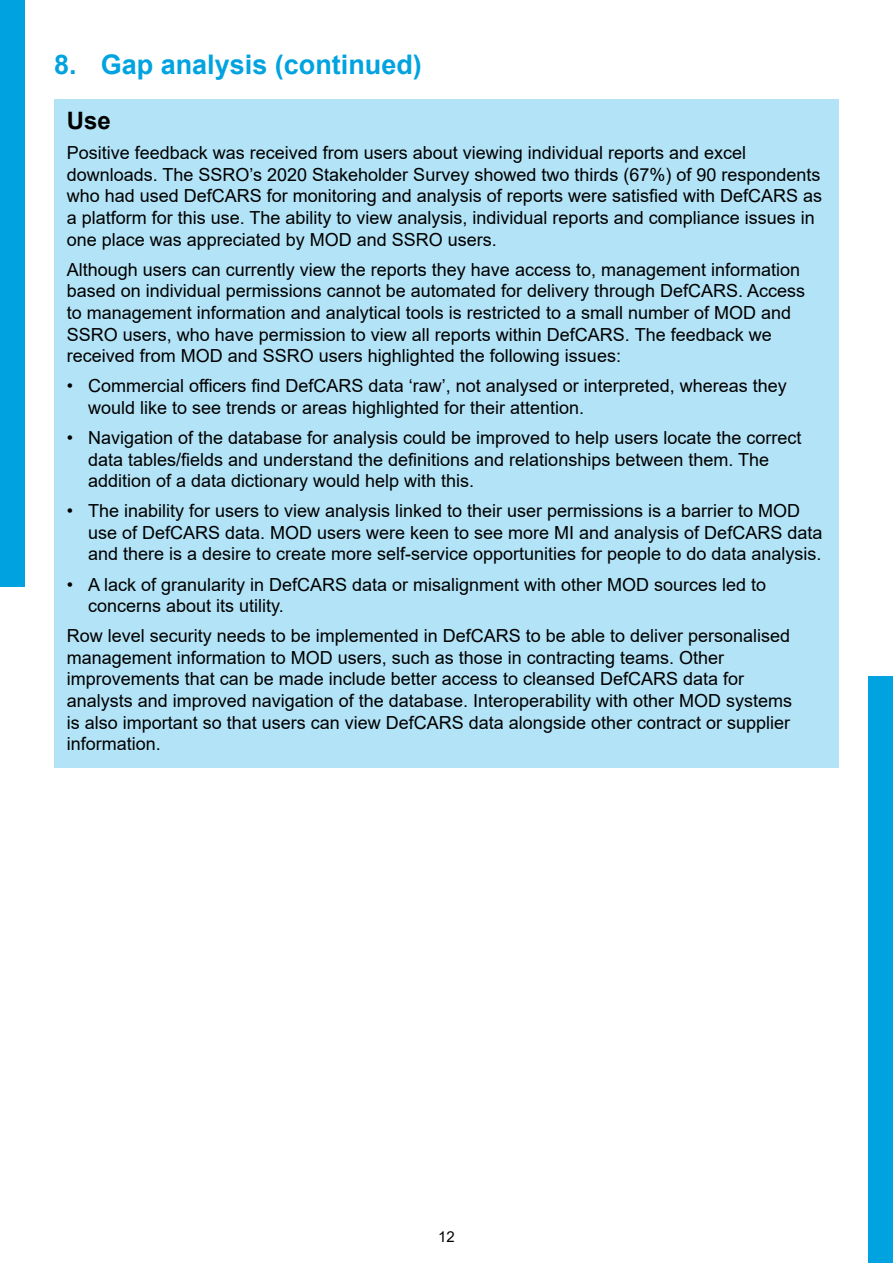
<style>
.page{position:relative;width:893px;height:1263px;background:#fff}
.page>*{position:absolute;margin:0;border:0;box-sizing:border-box;transform-origin:0 0}
.Heading_2{font:700 27px "Arial";color:#00a3e0}
.Body_no_number{font:700 24px "Arial";color:#000}
.Body_no_number-2{font:18px/21.6px "Arial";color:#000}
.t1{font:18px/21.6px "Arial MT2";color:#000}
.t2{font:15px "Arial";color:#000}
.s1{font-family:"Arial MT2"}
.s2{font-family:"Arial"}
</style>
<div class="page">
<div style="left:0;top:0;width:24px;height:587px;background:#00a3e0"></div>
<div style="left:869px;top:676px;width:24px;height:587px;background:#00a3e0"></div>
<div style="left:54px;top:99px;width:785px;height:668px;background:#b3e3f6"></div>
<p class="Heading_2" style="left:54px;top:45px;width:369px">8. Gap analysis (continued)</p>
<p class="Body_no_number" style="left:67px;top:104px;width:46px">Use</p>
<p class="Body_no_number-2" style="left:67px;top:142px;width:757px">Positive feedback was received from users about viewing individual reports and excel downloads. The SSRO’s 2020 Stakeholder Survey showed two thirds (67%) of 90 respondents <span class="s1">who had used DefCARS for monitoring and analysis of reports were satisfied with DefCARS as </span>a platform for this use. The ability to view analysis, individual reports and compliance issues in one place was appreciated by MOD and SSRO users.</p>
<p class="Body_no_number-2" style="left:67px;top:258px;width:740px">Although users can currently view the reports they have access to, management information based on individual permissions cannot be automated for delivery through DefCARS. Access to management information and analytical tools is restricted to a small number of MOD and SSRO users, who have permission to view all reports within DefCARS. The feedback we received from MOD and SSRO users highlighted the following issues:</p>
<p class="t1" style="left:88px;top:375px;width:700px;text-indent:-21px"><span class="s2">•</span> Commercial officers find DefCARS data ‘raw’, not analysed or interpreted, whereas they <span class="s2">would like to see trends or areas highlighted for their attention.</span></p>
<p class="Body_no_number-2" style="left:88px;top:427px;width:715px;text-indent:-21px">• Navigation of the database for analysis could be improved to help users locate the correct <span class="s1">data tables/fields and understand the definitions and relationships between them. The </span>addition of a data dictionary would help with this.</p>
<p class="Body_no_number-2" style="left:88px;top:500px;width:736px;text-indent:-21px">• The inability for users to view analysis linked to their user permissions is a barrier to MOD use of DefCARS data. MOD users were keen to see more MI and analysis of DefCARS data and there is a desire to create more self-service opportunities for people to do data analysis.</p>
<p class="Body_no_number-2" style="left:88px;top:573px;width:680px;text-indent:-21px">• A lack of granularity in DefCARS data or misalignment with other MOD sources led to concerns about its utility.</p>
<p class="Body_no_number-2" style="left:67px;top:625px;width:727px">Row level security needs to be implemented in DefCARS to be able to deliver personalised management information to MOD users, such as those in contracting teams. Other improvements that can be made include better access to cleansed DefCARS data for analysts and improved navigation of the database. Interoperability with other MOD systems is also important so that users can view DefCARS data alongside other contract or supplier information.</p>
<p class="t2" style="left:438px;top:1226px;width:18px">12</p>
</div>
